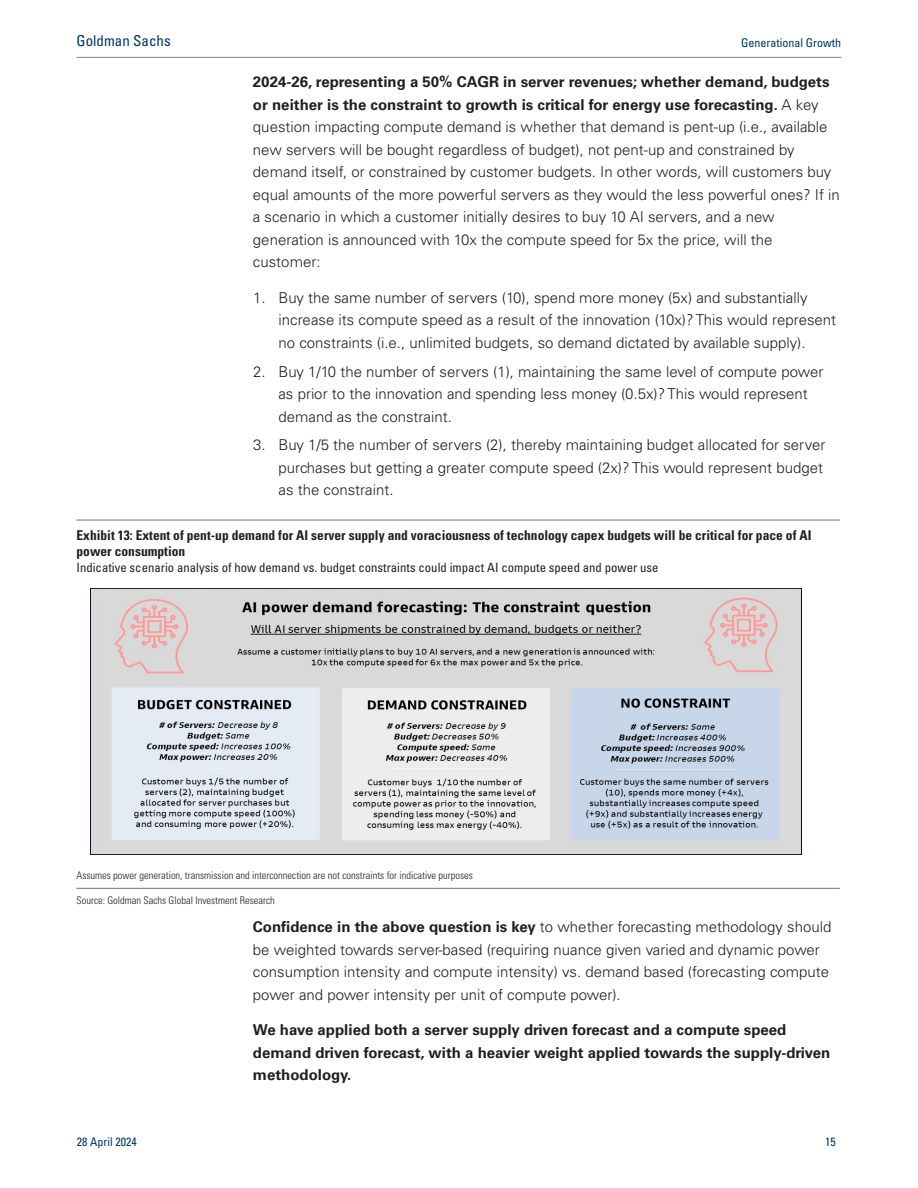
<style>
.page{position:relative;width:918px;height:1188px;background:#fff}
.page>*{position:absolute;margin:0;border:0;box-sizing:border-box;transform-origin:0 0}
.t1{font:300 15px/22.5px "Univers LT Std";color:#231f20}
.t2{font:700 15px/22.5px "Univers LT Std";color:#231f20}
.t3{font:condensed 15px "Univers LT Std";color:#003661}
.t4{font:700 condensed 13.5px/16.5px "Univers LT Std";color:#231f20}
.t5{font:condensed 12.75px "Univers LT Std";color:#231f20}
.t6{font:condensed 12px "Univers LT Std";color:#003661}
.t7{font:300 condensed 10.5px "Univers LT Std";color:#231f20}
.s1{font-weight:700}
</style>
<div class="page">
<hr style="left:77px;top:520px;width:763px;height:1px;background:#737378">
<img style="left:90px;top:588px;width:711px;height:266px">
<hr style="left:77px;top:888px;width:763px;height:1px;background:#737378">
<hr style="left:77px;top:57px;width:764px;height:1px;background:#808285">
<p class="t3" style="left:77px;top:35px;width:96px">Goldman Sachs</p>
<p class="t6" style="left:741px;top:39px;width:101px">Generational Growth</p>
<p class="t1" style="left:253px;top:72px;width:589px"><span class="s1">2024-26, representing a 50% CAGR in server revenues; whether demand, budgets or neither is the constraint to growth is critical for energy use forecasting.</span> A key question impacting compute demand is whether that demand is pent-up (i.e., available new servers will be bought regardless of budget), not pent-up and constrained by demand itself, or constrained by customer budgets. In other words, will customers buy equal amounts of the more powerful servers as they would the less powerful ones? If in a scenario in which a customer initially desires to buy 10 AI servers, and a new generation is announced with 10x the compute speed for 5x the price, will the customer:</p>
<p class="t1" style="left:278px;top:287px;width:559px;text-indent:-25px">1. Buy the same number of servers (10), spend more money (5x) and substantially increase its compute speed as a result of the innovation (10x)? This would represent no constraints (i.e., unlimited budgets, so demand dictated by available supply).</p>
<p class="t1" style="left:278px;top:361px;width:546px;text-indent:-25px">2. Buy 1/10 the number of servers (1), maintaining the same level of compute power as prior to the innovation and spending less money (0.5x)? This would represent demand as the constraint.</p>
<p class="t1" style="left:278px;top:435px;width:548px;text-indent:-25px">3. Buy 1/5 the number of servers (2), thereby maintaining budget allocated for server purchases but getting a greater compute speed (2x)? This would represent budget as the constraint.</p>
<p class="t4" style="left:77px;top:528px;width:736px">Exhibit 13: Extent of pent-up demand for AI server supply and voraciousness of technology capex budgets will be critical for pace of AI power consumption</p>
<p class="t5" style="left:77px;top:563px;width:584px">Indicative scenario analysis of how demand vs. budget constraints could impact AI compute speed and power use</p>
<p class="t7" style="left:77px;top:871px;width:398px">Assumes power generation, transmission and interconnection are not constraints for indicative purposes</p>
<p class="t7" style="left:77px;top:896px;width:200px">Source: Goldman Sachs Global Investment Research</p>
<p class="t1" style="left:253px;top:917px;width:580px"><span class="s1">Confidence in the above question is key</span> to whether forecasting methodology should be weighted towards server-based (requiring nuance given varied and dynamic power consumption intensity and compute intensity) vs. demand based (forecasting compute power and power intensity per unit of compute power).</p>
<p class="t2" style="left:253px;top:1020px;width:579px">We have applied both a server supply driven forecast and a compute speed demand driven forecast, with a heavier weight applied towards the supply-driven methodology.</p>
<p class="t6" style="left:77px;top:1137px;width:61px">28 April 2024</p>
<p class="t6" style="left:825px;top:1134px;width:12px">15</p>
</div>
